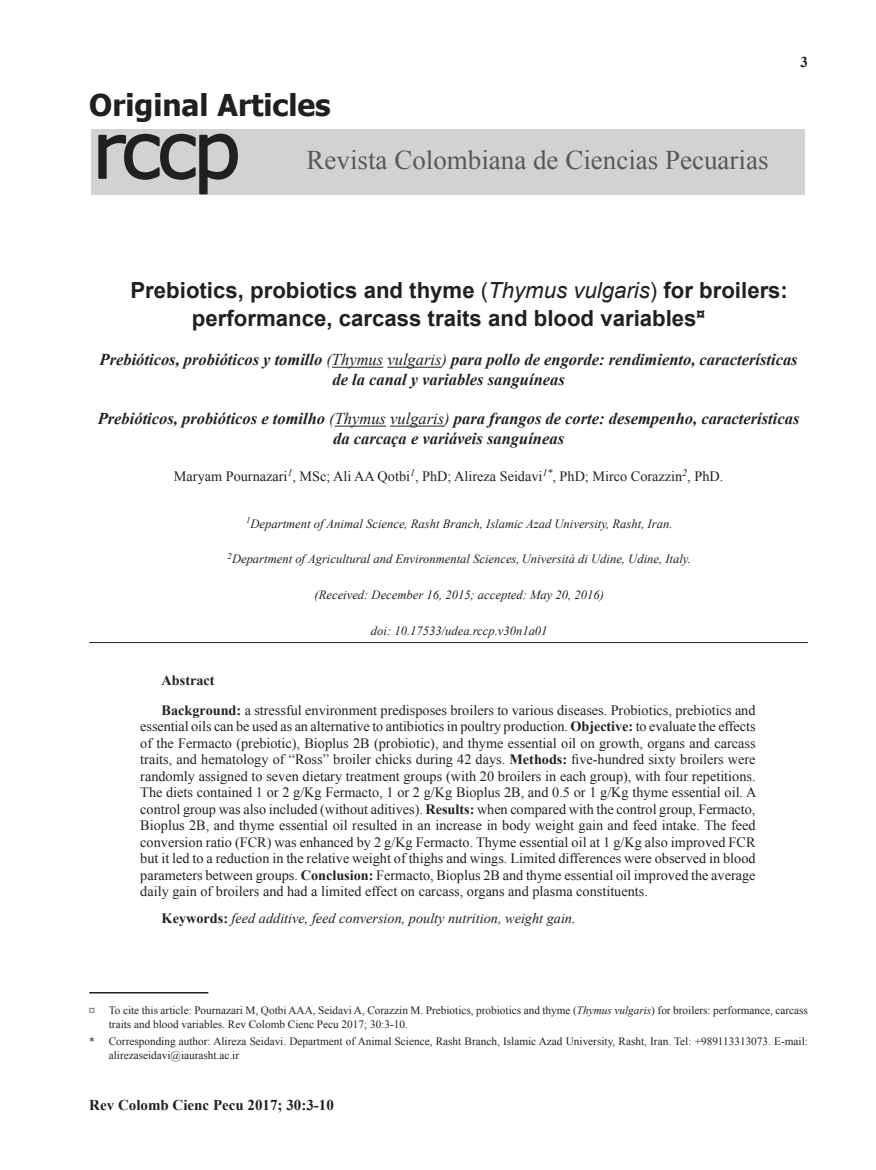
<style>
.page{position:relative;width:876px;height:1170px;background:#fff}
.page>*{position:absolute;margin:0;border:0;box-sizing:border-box;transform-origin:0 0}
.t1{font:700 30px "Tahoma";color:#231f20}
.t2{font:27px "Times New Roman";color:#57585a}
.t3{font:700 22.2px/28.5px "Arial";color:#231f20}
.t4{font:italic 700 16.5px/19.6px "Times New Roman";color:#231f20;text-align:center}
.t5{font:700 15px "Times New Roman";color:#231f20}
.t6{font:14.25px/16.5px "Times New Roman";color:#231f20}
.t7{font:italic 14.25px "Times New Roman";color:#231f20}
.t8{font:italic 12.6px "Times New Roman";color:#231f20}
.t9{font:11.25px/13.5px "Times New Roman";color:#231f20}
.s1{font-weight:400}
.s2{font-weight:400;font-style:italic}
.s3{font-weight:700}
.s4{font-weight:700;font-style:normal}
.s5{font-style:italic}
</style>
<div class="page">
<div style="left:92px;top:129px;width:713px;height:66px;background:#d1d2d4"></div>
<svg style="left:98px;top:133px;width:140px;height:62px"></svg>
<hr style="left:89px;top:991px;width:119px;height:2px;background:#231f20">
<hr style="left:89px;top:642px;width:719px;height:1px;background:#231f20">
<hr style="left:332px;top:367px;width:51px;height:1px;background:#231f20">
<hr style="left:387px;top:367px;width:54px;height:1px;background:#231f20">
<hr style="left:335px;top:425px;width:51px;height:1px;background:#231f20">
<hr style="left:390px;top:425px;width:54px;height:1px;background:#231f20">
<h1 class="t1" style="left:89px;top:84px;width:243px">Original Articles</h1>
<h1 class="t1" style="left:219px;top:86px;width:19px">a</h1>
<h2 class="t2" style="left:307px;top:141px;width:463px">Revista Colombiana de Ciencias Pecuarias</h2>
<p class="t5" style="left:800px;top:51px;width:9px">3</p>
<h3 class="t3" style="left:192px;top:276px;width:598px;text-indent:-61px">Prebiotics, probiotics and thyme <span class="s1">(</span><span class="s2">Thymus vulgaris</span><span class="s1">)</span> for broilers: performance, carcass traits and blood variables<sup>¤</sup></h3>
<p class="t4" style="left:100px;top:349px;width:700px">Prebióticos, probióticos y tomillo <span class="s1">(Thymus vulgaris)</span> para pollo de engorde: rendimiento, características de la canal y variables sanguíneas</p>
<p class="t4" style="left:98px;top:408px;width:703px">Prebióticos, probióticos e tomilho <span class="s1">(Thymus vulgaris)</span> para frangos de corte: desempenho, características da carcaça e variáveis sanguíneas</p>
<p class="t6" style="left:174px;top:467px;width:551px">Maryam Pournazari<sup>1</sup>, MSc; Ali AA Qotbi<sup>1</sup>, PhD; Alireza Seidavi<sup>1*</sup>, PhD; Mirco Corazzin<sup>2</sup>, PhD.</p>
<p class="t8" style="left:246px;top:514px;width:428px"><sup>1</sup>Department of Animal Science, Rasht Branch, Islamic Azad University, Rasht, Iran.</p>
<p class="t8" style="left:228px;top:550px;width:465px"><sup>2</sup>Department of Agricultural and Environmental Sciences, Università di Udine, Udine, Italy.</p>
<p class="t8" style="left:315px;top:586px;width:291px">(Received: December 16, 2015; accepted: May 20, 2016)</p>
<p class="t8" style="left:371px;top:622px;width:178px">doi: 10.17533/udea.rccp.v30n1a01</p>
<p class="t6" style="left:162px;top:664px;width:595px;line-height:30.2px"><span class="s3">Abstract<br>Background:</span> a stressful environment predisposes broilers to various diseases. Probiotics, prebiotics and</p>
<p class="t6" style="left:140px;top:717px;width:618px;text-align:justify">essential oils can be used as an alternative to antibiotics in poultry production. <span class="s3">Objective:</span> to evaluate the effects of the Fermacto (prebiotic), Bioplus 2B (probiotic), and thyme essential oil on growth, organs and carcass traits, and hematology of “Ross” broiler chicks during 42 days. <span class="s3">Methods:</span> five-hundred sixty broilers were randomly assigned to seven dietary treatment groups (with 20 broilers in each group), with four repetitions.<br>The diets contained 1 or 2 g/Kg Fermacto, 1 or 2 g/Kg Bioplus 2B, and 0.5 or 1 g/Kg thyme essential oil. A control group was also included (without aditives). <span class="s3">Results:</span> when compared with the control group, Fermacto, Bioplus 2B, and thyme essential oil resulted in an increase in body weight gain and feed intake. The feed conversion ratio (FCR) was enhanced by 2 g/Kg Fermacto. Thyme essential oil at 1 g/Kg also improved FCR but it led to a reduction in the relative weight of thighs and wings. Limited differences were observed in blood parameters between groups. <span class="s3">Conclusion:</span> Fermacto, Bioplus 2B and thyme essential oil improved the average daily gain of broilers and had a limited effect on carcass, organs and plasma constituents.</p>
<p class="t7" style="left:162px;top:908px;width:413px"><span class="s4">Keywords:</span> feed additive, feed conversion, poulty nutrition, weight gain.</p>
<p class="t9" style="left:109px;top:1003px;width:701px;text-indent:-19px">¤ To cite this article: Pournazari M, Qotbi AAA, Seidavi A, Corazzin M. Prebiotics, probiotics and thyme (<span class="s5">Thymus vulgaris</span>) for broilers: performance, carcass traits and blood variables. Rev Colomb Cienc Pecu 2017; 30:3-10.</p>
<p class="t9" style="left:109px;top:1034px;width:701px;text-indent:-19px">* Corresponding author: Alireza Seidavi. Department of Animal Science, Rasht Branch, Islamic Azad University, Rasht, Iran. Tel: +989113313073. E-mail: alirezaseidavi@iaurasht.ac.ir</p>
<p class="t5" style="left:89px;top:1093px;width:246px">Rev Colomb Cienc Pecu 2017; 30:3-10</p>
</div>
